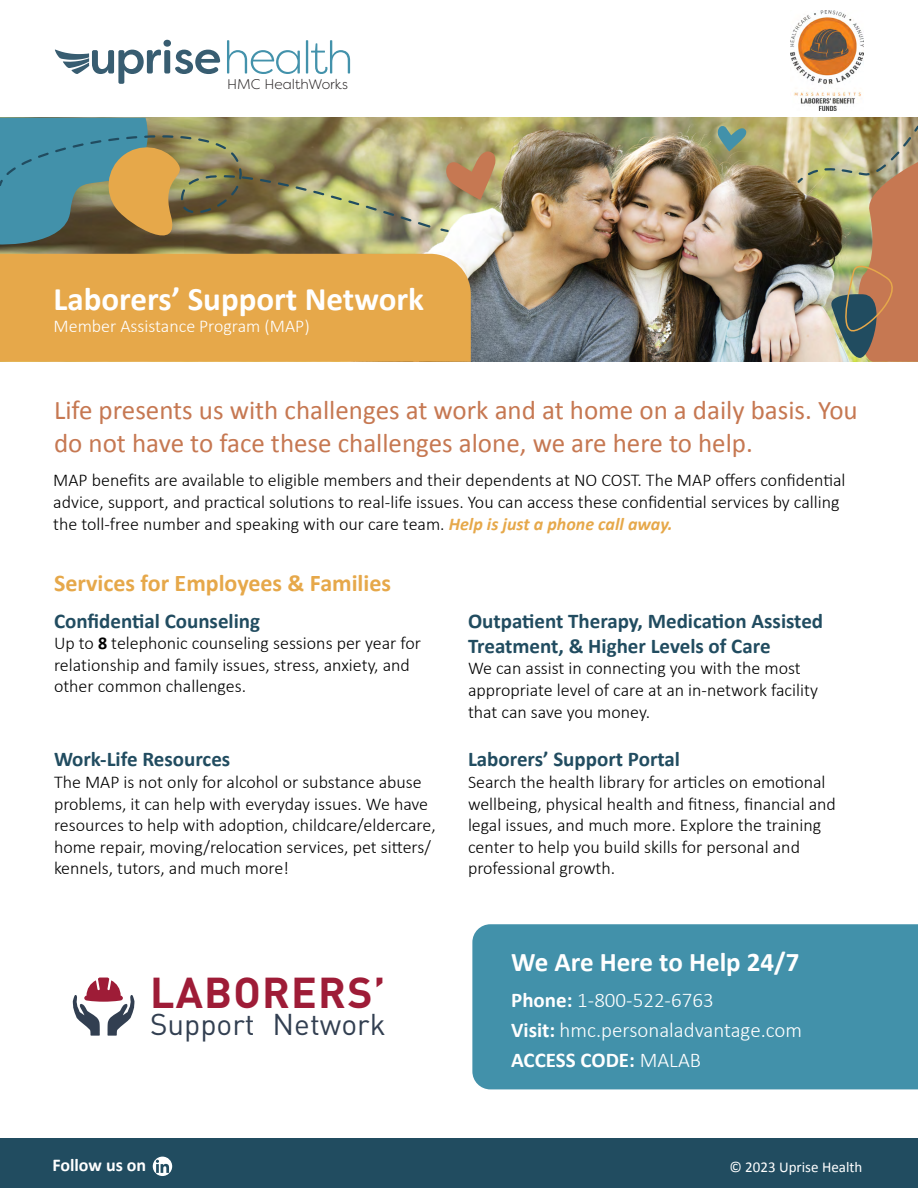
<style>
.page{position:relative;width:918px;height:1188px;background:#fff}
.page>*{position:absolute;margin:0;border:0;box-sizing:border-box;transform-origin:0 0}
.t1{font:700 42.6px "DIN Pro";letter-spacing:.03em;color:#9e1c37}
.t2{font:700 33px "Calibri";color:#fff}
.t3{font:29.7px "DIN Pro";color:#323f51}
.t4{font:27px/32.4px "Calibri";color:#c67852}
.t5{font:700 27px "Calibri";color:#fff}
.t6{font:700 24px "Calibri";color:#e6a84a}
.t7{font:700 21px/25.2px "Calibri";color:#214c60}
.t8{font:300 21px/30px "Calibri";color:#fff}
.t9{font:300 18px/21.6px "Calibri";color:#000}
.t10{font:300 18px "Calibri";color:#fff}
.t11{font:700 18px "Calibri";color:#fff}
.t12{font:15px "Calibri";color:#fff}
.t13{font:300 14.1px "Filson Soft";color:#231f20}
.s1{font-weight:700;font-style:italic;color:#e6a84a}
.s2{font-weight:700}
</style>
<div class="page">
<svg style="left:73px;top:978px;width:62px;height:58px"></svg>
<svg style="left:227px;top:40px;width:73px;height:34px"></svg>
<svg style="left:306px;top:40px;width:44px;height:34px"></svg>
<svg style="left:55px;top:40px;width:165px;height:44px"></svg>
<img style="left:471px;top:118px;width:447px;height:244px">
<svg style="left:717px;top:126px;width:30px;height:25px"></svg>
<img style="left:795px;top:124px;width:123px;height:238px">
<div style="left:0;top:256px;width:471px;height:106px;background:#e6a84a"></div>
<img style="left:0;top:118px;width:496px;height:138px">
<div style="left:472px;top:924px;width:446px;height:165px;background:#4291aa"></div>
<div style="left:0;top:1138px;width:918px;height:50px;background:#214c60"></div>
<svg style="left:153px;top:1157px;width:19px;height:19px"></svg>
<img style="left:791px;top:10px;width:72px;height:100px">
<p class="t13" style="left:227px;top:76px;width:122px">HMC HealthWorks</p>
<h2 class="t2" style="left:54px;top:276px;width:372px">Laborers’ Support Network</h2>
<p class="t10" style="left:54px;top:314px;width:258px">Member Assistance Program (MAP)</p>
<h3 class="t4" style="left:54px;top:393px;width:805px">Life presents us with challenges at work and at home on a daily basis. You do not have to face these challenges alone, we are here to help.</h3>
<p class="t9" style="left:53px;top:469px;width:794px">MAP benefits are available to eligible members and their dependents at NO COST. The MAP offers confidential advice, support, and practical solutions to real-life issues. You can access these confidential services by calling the toll-free number and speaking with our care team. <span class="s1">Help is just a phone call away.</span></p>
<h3 class="t6" style="left:54px;top:566px;width:339px">Services for Employees &amp; Families</h3>
<p class="t7" style="left:54px;top:607px;width:208px">Confidential Counseling</p>
<p class="t9" style="left:54px;top:632px;width:369px">Up to <span class="s2">8</span> telephonic counseling sessions per year for relationship and family issues, stress, anxiety, and other common challenges.</p>
<p class="t7" style="left:54px;top:746px;width:178px">Work-Life Resources</p>
<p class="t9" style="left:54px;top:771px;width:383px">The MAP is not only for alcohol or substance abuse problems, it can help with everyday issues. We have resources to help with adoption, childcare/eldercare, home repair, moving/relocation services, pet sitters/ kennels, tutors, and much more!</p>
<h1 class="t1" style="left:150px;top:964px;width:237px">LABORERS’</h1>
<h3 class="t3" style="left:150px;top:1004px;width:237px">Support Network</h3>
<p class="t7" style="left:468px;top:607px;width:357px">Outpatient Therapy, Medication Assisted<br>Treatment, &amp; Higher Levels of Care</p>
<p class="t9" style="left:468px;top:657px;width:352px">We can assist in connecting you with the most appropriate level of care at an in-network facility that can save you money.</p>
<p class="t7" style="left:468px;top:746px;width:214px">Laborers’ Support Portal</p>
<p class="t9" style="left:468px;top:771px;width:369px">Search the health library for articles on emotional wellbeing, physical health and fitness, financial and legal issues, and much more. Explore the training center to help you build skills for personal and professional growth.</p>
<h3 class="t5" style="left:511px;top:942px;width:290px">We Are Here to Help 24/7</h3>
<p class="t8" style="left:511px;top:984px;width:292px"><span class="s2">Phone:</span> 1-800-522-6763<br><span class="s2">Visit:</span> hmc.personaladvantage.com<br><span class="s2">ACCESS CODE:</span> MALAB</p>
<p class="t11" style="left:52px;top:1152px;width:95px">Follow us on</p>
<p class="t12" style="left:729px;top:1157px;width:134px">© 2023 Uprise Health</p>
</div>
